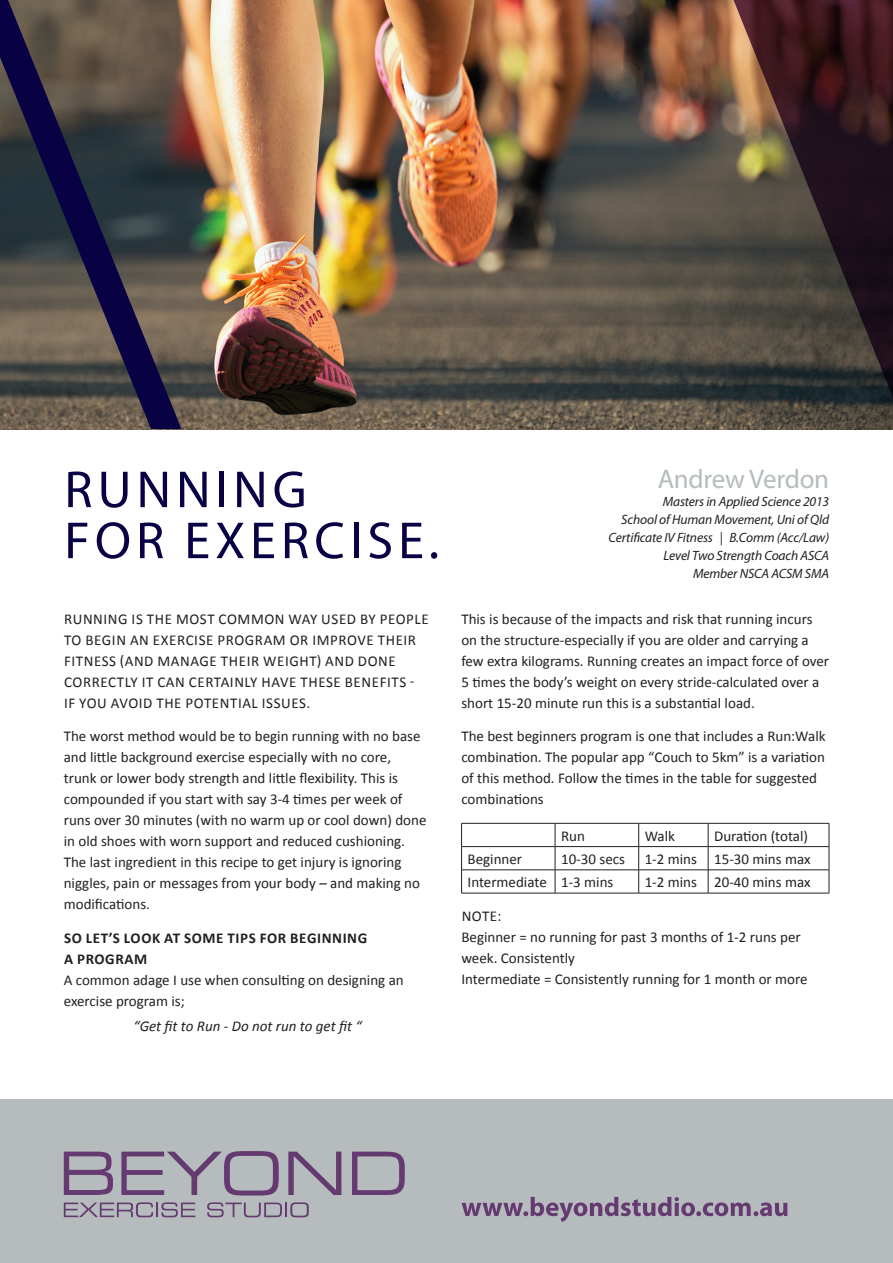
<style>
.page{position:relative;width:893px;height:1263px;background:#fff}
.page>*{position:absolute;margin:0;border:0;box-sizing:border-box;transform-origin:0 0}
.t1{font:52.5px/51px "Myriad Pro";letter-spacing:.095em;color:#080144}
.t2{font:27px "Myriad Pro";letter-spacing:-.01em;color:#b6bcbd}
.Paragraph_Style_1{font:15px/21px "Calibri";color:#231f20}
.Paragraph_Style_1-2{font:15px/21px "Calibri";letter-spacing:.04em;color:#231f20}
.Paragraph_Style_1-3{font:700 15px/21px "Calibri";letter-spacing:.04em;color:#231f20}
.Paragraph_Style_1-4{font:italic 15px "Calibri";color:#231f20}
.t3{font:italic 13.5px "Myriad Pro";letter-spacing:-.01em;color:#231f20}
</style>
<div class="page">
<img style="left:181px;top:0;width:544px;height:429px">
<svg style="left:0;top:0;width:181px;height:429px;background:#464246"></svg>
<svg style="left:725px;top:0;width:168px;height:430px;background:#463632"></svg>
<div style="left:0;top:1099px;width:893px;height:164px;background:#b6bcbd"></div>
<svg style="left:64px;top:1202px;width:131px;height:15px"></svg>
<svg style="left:207px;top:1202px;width:102px;height:15px"></svg>
<svg style="left:64px;top:1151px;width:49px;height:44px"></svg>
<svg style="left:121px;top:1151px;width:158px;height:44px"></svg>
<svg style="left:288px;top:1151px;width:53px;height:44px"></svg>
<svg style="left:352px;top:1151px;width:53px;height:44px"></svg>
<svg style="left:462px;top:1197px;width:325px;height:25px"></svg>
<hr style="left:461px;top:823px;width:94px;height:1px;background:#231f20">
<hr style="left:555px;top:823px;width:84px;height:1px;background:#231f20">
<hr style="left:639px;top:823px;width:69px;height:1px;background:#231f20">
<hr style="left:708px;top:823px;width:121px;height:1px;background:#231f20">
<hr style="left:461px;top:846px;width:94px;height:1px;background:#231f20">
<hr style="left:555px;top:846px;width:84px;height:1px;background:#231f20">
<hr style="left:639px;top:846px;width:69px;height:1px;background:#231f20">
<hr style="left:708px;top:846px;width:121px;height:1px;background:#231f20">
<hr style="left:461px;top:869px;width:94px;height:1px;background:#231f20">
<svg style="left:461px;top:823px;width:1px;height:70px"></svg>
<hr style="left:555px;top:869px;width:84px;height:1px;background:#231f20">
<svg style="left:555px;top:823px;width:1px;height:70px"></svg>
<hr style="left:639px;top:869px;width:69px;height:1px;background:#231f20">
<svg style="left:638px;top:823px;width:1px;height:70px"></svg>
<hr style="left:708px;top:869px;width:121px;height:1px;background:#231f20">
<svg style="left:708px;top:823px;width:1px;height:70px"></svg>
<svg style="left:829px;top:823px;width:1px;height:70px"></svg>
<hr style="left:461px;top:893px;width:94px;height:1px;background:#231f20">
<hr style="left:555px;top:893px;width:84px;height:1px;background:#231f20">
<hr style="left:639px;top:893px;width:69px;height:1px;background:#231f20">
<hr style="left:708px;top:893px;width:121px;height:1px;background:#231f20">
<p class="t1" style="left:64px;top:463px;width:376px">RUNNING<br>FOR EXERCISE.</p>
<p class="Paragraph_Style_1-2" style="left:64px;top:608px;width:366px">RUNNING IS THE MOST COMMON WAY USED BY PEOPLE TO BEGIN AN EXERCISE PROGRAM OR IMPROVE THEIR FITNESS (AND MANAGE THEIR WEIGHT) AND DONE CORRECTLY IT CAN CERTAINLY HAVE THESE BENEFITS - IF YOU AVOID THE POTENTIAL ISSUES.</p>
<p class="Paragraph_Style_1" style="left:64px;top:726px;width:364px">The worst method would be to begin running with no base and little background exercise especially with no core, trunk or lower body strength and little flexibility. This is compounded if you start with say 3-4 times per week of runs over 30 minutes (with no warm up or cool down) done in old shoes with worn support and reduced cushioning.<br>The last ingredient in this recipe to get injury is ignoring niggles, pain or messages from your body – and making no modifications.</p>
<p class="Paragraph_Style_1-3" style="left:64px;top:928px;width:305px">SO LET’S LOOK AT SOME TIPS FOR BEGINNING<br>A PROGRAM</p>
<p class="Paragraph_Style_1" style="left:64px;top:970px;width:341px">A common adage I use when consulting on designing an exercise program is;</p>
<p class="Paragraph_Style_1-4" style="left:134px;top:1016px;width:230px">“Get fit to Run - Do not run to get fit “</p>
<p class="t2" style="left:658px;top:462px;width:173px">Andrew Verdon</p>
<p class="t3" style="left:663px;top:493px;width:168px">Masters in Applied Science 2013</p>
<p class="t3" style="left:621px;top:511px;width:209px">School of Human Movement, Uni of Qld</p>
<p class="t3" style="left:608px;top:529px;width:222px">Certificate IV Fitness | B.Comm (Acc/Law)</p>
<p class="t3" style="left:664px;top:547px;width:167px">Level Two Strength Coach ASCA</p>
<p class="t3" style="left:693px;top:565px;width:138px">Member NSCA ACSM SMA</p>
<p class="Paragraph_Style_1" style="left:461px;top:608px;width:369px">This is because of the impacts and risk that running incurs on the structure-especially if you are older and carrying a few extra kilograms. Running creates an impact force of over 5 times the body’s weight on every stride-calculated over a short 15-20 minute run this is a substantial load.</p>
<p class="Paragraph_Style_1" style="left:461px;top:726px;width:366px">The best beginners program is one that includes a Run:Walk combination. The popular app “Couch to 5km” is a variation of this method. Follow the times in the table for suggested combinations</p>
<p class="Paragraph_Style_1" style="left:561px;top:825px;width:25px">Run</p>
<p class="Paragraph_Style_1" style="left:645px;top:825px;width:32px">Walk</p>
<p class="Paragraph_Style_1" style="left:714px;top:825px;width:95px">Duration (total)</p>
<p class="Paragraph_Style_1" style="left:468px;top:848px;width:56px">Beginner</p>
<p class="Paragraph_Style_1" style="left:561px;top:848px;width:65px">10-30 secs</p>
<p class="Paragraph_Style_1" style="left:645px;top:848px;width:54px">1-2 mins</p>
<p class="Paragraph_Style_1" style="left:714px;top:848px;width:98px">15-30 mins max</p>
<p class="Paragraph_Style_1" style="left:468px;top:872px;width:81px">Intermediate</p>
<p class="Paragraph_Style_1" style="left:561px;top:872px;width:54px">1-3 mins</p>
<p class="Paragraph_Style_1" style="left:645px;top:872px;width:54px">1-2 mins</p>
<p class="Paragraph_Style_1" style="left:714px;top:872px;width:98px">20-40 mins max</p>
<p class="Paragraph_Style_1" style="left:462px;top:905px;width:41px">NOTE:</p>
<p class="Paragraph_Style_1" style="left:461px;top:926px;width:341px">Beginner = no running for past 3 months of 1-2 runs per week. Consistently</p>
<p class="Paragraph_Style_1" style="left:461px;top:968px;width:348px">Intermediate = Consistently running for 1 month or more</p>
</div>
